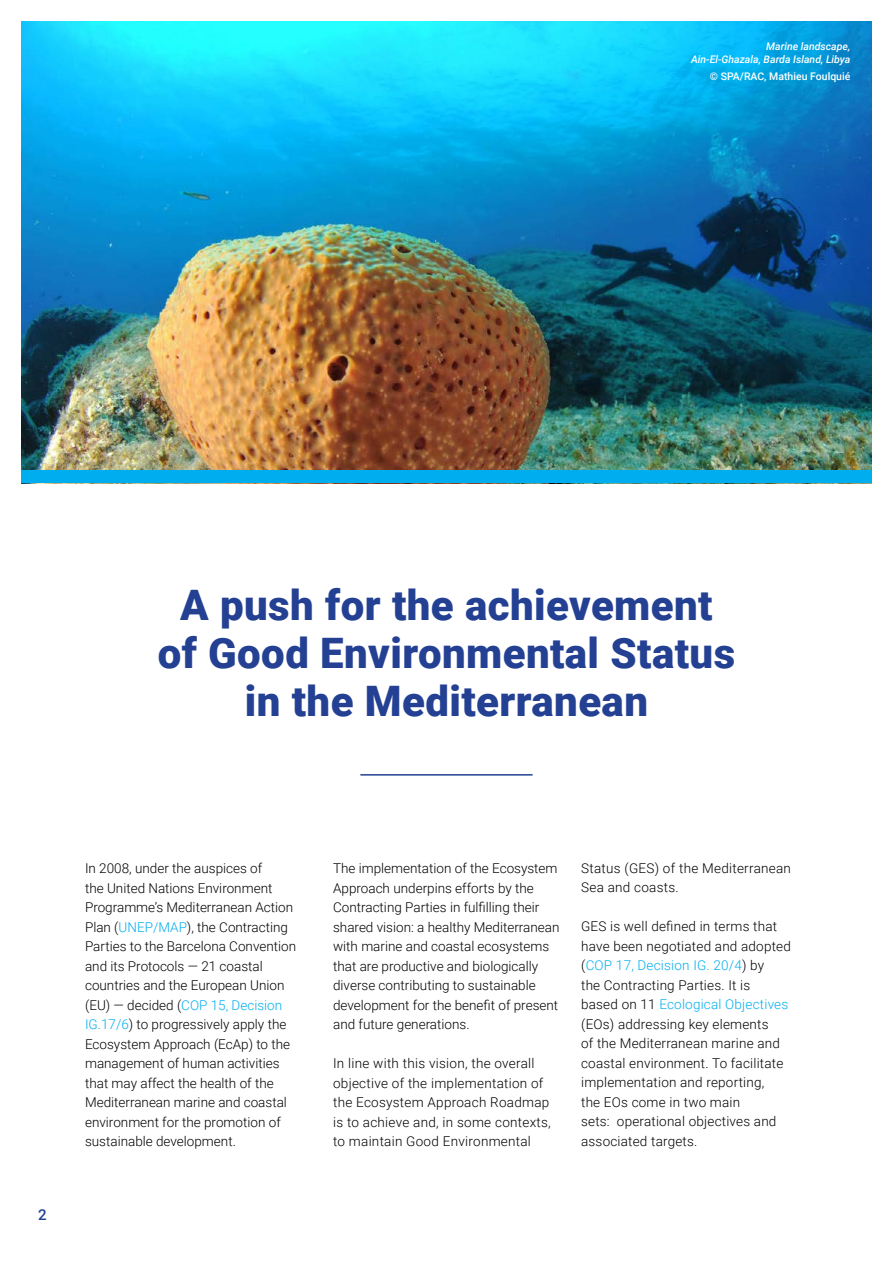
<style>
.page{position:relative;width:893px;height:1263px;background:#fff}
.page>*{position:absolute;margin:0;border:0;box-sizing:border-box;transform-origin:0 0}
.t1{font:900 42px/48px "Roboto";letter-spacing:.01em;color:#234093;text-align:center}
.t2{font:500 15px "Roboto";color:#234093}
.t3{font:300 13.5px/19.5px "Roboto";color:#000}
.t4{font:300 13.5px/19.5px "Roboto";letter-spacing:.02em;color:#000}
.t5{font:italic 500 10.5px/12.6px "Roboto";color:#fff;text-align:right}
.t6{font:500 10.5px "Roboto";color:#fff}
.s1{color:#00aeef}
</style>
<div class="page">
<img style="left:21px;top:21px;width:851px;height:449px">
<hr style="left:360px;top:774px;width:173px;height:2px;background:#234093">
<div style="left:21px;top:470px;width:851px;height:13px;background:#00aeef"></div>
<p class="t5" style="left:691px;top:40px;width:161px">Marine landscape,<br>Ain-El-Ghazala, Barda Island, Libya</p>
<p class="t6" style="left:710px;top:69px;width:142px">© SPA/RAC, Mathieu Foulquié</p>
<h1 class="t1" style="left:158px;top:579px;width:579px">A push for the achievement of Good Environmental Status in the Mediterranean</h1>
<p class="t2" style="left:38px;top:1204px;width:10px">2</p>
<p class="t3" style="left:85px;top:858px;width:213px">In 2008, under the auspices of<br>the United Nations Environment<br>Programme’s Mediterranean Action<br>Plan (<span class="s1">UNEP/MAP</span>), the Contracting<br>Parties to the Barcelona Convention and its Protocols — 21 coastal countries and the European Union (EU) — decided (<span class="s1">COP 15, Decision<br>IG.17/6</span>) to progressively apply the<br>Ecosystem Approach (EcAp) to the management of human activities that may affect the health of the<br>Mediterranean marine and coastal environment for the promotion of sustainable development.</p>
<p class="t3" style="left:333px;top:858px;width:228px">The implementation of the Ecosystem Approach underpins efforts by the Contracting Parties in fulfilling their shared vision: a healthy Mediterranean with marine and coastal ecosystems that are productive and biologically diverse contributing to sustainable development for the benefit of present and future generations.</p>
<p class="t4" style="left:333px;top:1053px;width:219px">In line with this vision, the overall objective of the implementation of the Ecosystem Approach Roadmap is to achieve and, in some contexts, to maintain Good Environmental</p>
<p class="t4" style="left:581px;top:858px;width:211px">Status (GES) of the Mediterranean<br>Sea and coasts.</p>
<p class="t3" style="left:581px;top:916px;width:211px">GES is well defined in terms that have been negotiated and adopted (<span class="s1">COP 17, Decision IG. 20/4</span>) by<br>the Contracting Parties. It is<br>based on 11 <span class="s1">Ecological Objectives </span>(EOs) addressing key elements<br>of the Mediterranean marine and coastal environment. To facilitate implementation and reporting,<br>the EOs come in two main<br>sets: operational objectives and associated targets.</p>
</div>
